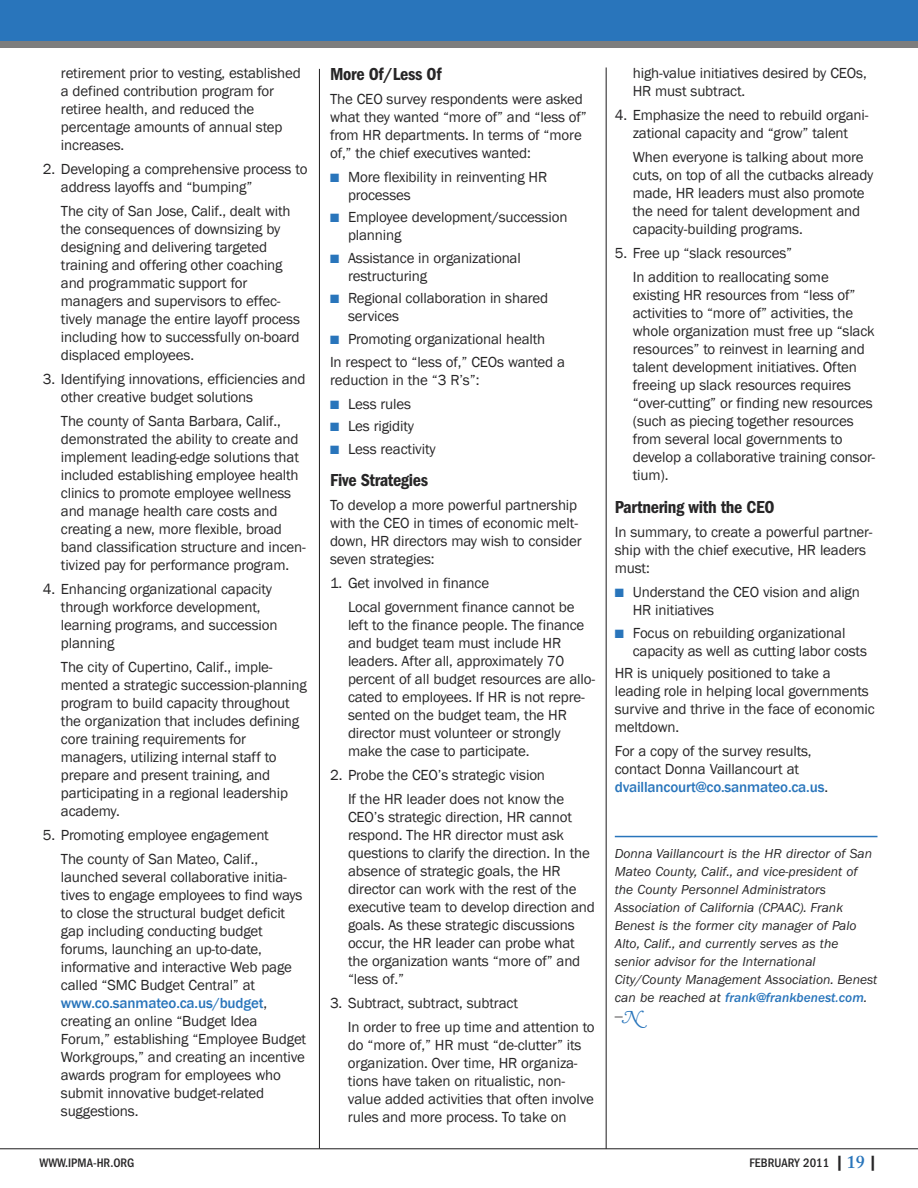
<style>
.page{position:relative;width:918px;height:1188px;background:#fff}
.page>*{position:absolute;margin:0;border:0;box-sizing:border-box;transform-origin:0 0}
.t1{font:600 condensed 18px "Franklin Gothic";letter-spacing:-.015em;color:#272627}
.t2{font:15px/18px "Franklin Gothic";letter-spacing:-.01em;color:#272627}
.t3{font:italic 13.5px/18px "Franklin Gothic";color:#272627}
.t4{font:500 condensed 12.75px "Franklin Gothic";color:#272627}
.t5{font:12px "Franklin Gothic";color:#272627}
.s1{font-weight:500;color:#2975bb}
.s2{color:#2975bb}
.s3{font-family:"Adobe Caslon Swash";font-style:italic;font-size:18px;color:#2975bb}
.s4{font-weight:600;font-size:15px}
.s5{font-family:"Adobe Caslon";font-weight:600;font-stretch:normal;font-size:18px;color:#2975bb}
</style>
<div class="page">
<hr style="left:319px;top:69px;width:1px;height:1080px;background:#272627">
<hr style="left:615px;top:836px;width:263px;height:1px;background:#2975bb">
<hr style="left:606px;top:68px;width:1px;height:1081px;background:#272627">
<div style="left:0;top:0;width:918px;height:44px;background:#2975bb"></div>
<div style="left:0;top:42px;width:918px;height:6px;background:#7d7d7d"></div>
<hr style="left:0;top:1148px;width:918px;height:1px;background:#272627">
<p class="t2" style="left:61px;top:64px;width:242px">retirement prior to vesting, established a defined contribution program for retiree health, and reduced the percentage amounts of annual step increases.</p>
<p class="t2" style="left:61px;top:160px;width:248px;text-indent:-18px">2. Developing a comprehensive process to address layoffs and “bumping”</p>
<p class="t2" style="left:61px;top:202px;width:241px">The city of San Jose, Calif., dealt with the consequences of downsizing by designing and delivering targeted training and offering other coaching and programmatic support for managers and supervisors to effec&shy;tively manage the entire layoff process including how to successfully on-board displaced employees.</p>
<p class="t2" style="left:61px;top:370px;width:246px;text-indent:-18px">3. Identifying innovations, efficiencies and other creative budget solutions</p>
<p class="t2" style="left:61px;top:412px;width:247px">The county of Santa Barbara, Calif., demonstrated the ability to create and implement leading-edge solutions that included establishing employee health clinics to promote employee wellness and manage health care costs and creating a new, more flexible, broad band classification structure and incen&shy;tivized pay for performance program.</p>
<p class="t2" style="left:61px;top:580px;width:218px;text-indent:-18px">4. Enhancing organizational capacity through workforce development, learning programs, and succession planning</p>
<p class="t2" style="left:61px;top:658px;width:248px">The city of Cupertino, Calif., imple&shy;mented a strategic succession-planning program to build capacity throughout the organization that includes defining core training requirements for managers, utilizing internal staff to prepare and present training, and participating in a regional leadership academy.</p>
<p class="t2" style="left:43px;top:823px;width:228px;line-height:24px;text-align:center">5. Promoting employee engagement<br>The county of San Mateo, Calif.,</p>
<p class="t2" style="left:61px;top:868px;width:247px">launched several collaborative initia&shy;tives to engage employees to find ways to close the structural budget deficit gap including conducting budget forums, launching an up-to-date, informative and interactive Web page called “SMC Budget Central” at <span class="s1">www.co.sanmateo.ca.us/budget</span>, creating an online “Budget Idea Forum,” establishing “Employee Budget Workgroups,” and creating an incentive awards program for employees who submit innovative budget-related suggestions.</p>
<p class="t1" style="left:330px;top:68px;width:113px">More Of/Less Of</p>
<p class="t2" style="left:330px;top:89px;width:258px">The CEO survey respondents were asked what they wanted “more of” and “less of” from HR departments. In terms of “more of,” the chief executives wanted:</p>
<p class="t2" style="left:348px;top:167px;width:201px;text-indent:-18px"><span class="s2">■</span> More flexibility in reinventing HR processes</p>
<p class="t2" style="left:348px;top:208px;width:221px;text-indent:-18px"><span class="s2">■</span> Employee development/succession planning</p>
<p class="t2" style="left:348px;top:249px;width:174px;text-indent:-18px"><span class="s2">■</span> Assistance in organizational restructuring</p>
<p class="t2" style="left:348px;top:289px;width:202px;text-indent:-18px"><span class="s2">■</span> Regional collaboration in shared services</p>
<p class="t2" style="left:330px;top:328px;width:237px;line-height:22.6px"><span class="s2">■</span> Promoting organizational health<br>In respect to “less of,” CEOs wanted a</p>
<p class="t2" style="left:330px;top:370px;width:151px">reduction in the “3 R’s”:</p>
<p class="t2" style="left:330px;top:394px;width:83px"><span class="s2">■</span> Less rules</p>
<p class="t2" style="left:330px;top:417px;width:86px"><span class="s2">■</span> Les rigidity</p>
<p class="t2" style="left:330px;top:440px;width:107px"><span class="s2">■</span> Less reactivity</p>
<p class="t1" style="left:330px;top:474px;width:100px">Five Strategies</p>
<p class="t2" style="left:330px;top:495px;width:253px">To develop a more powerful partnership with the CEO in times of economic melt&shy;down, HR directors may wish to consider seven strategies:</p>
<p class="t2" style="left:348px;top:570px;width:228px;line-height:24px;text-indent:-18px">1. Get involved in finance<br>Local government finance cannot be</p>
<p class="t2" style="left:348px;top:615px;width:249px">left to the finance people. The finance and budget team must include HR leaders. After all, approximately 70 percent of all budget resources are allo&shy;cated to employees. If HR is not repre&shy;sented on the budget team, the HR director must volunteer or strongly make the case to participate.</p>
<p class="t2" style="left:348px;top:762px;width:218px;line-height:24px;text-indent:-18px">2. Probe the CEO’s strategic vision<br>If the HR leader does not know the</p>
<p class="t2" style="left:348px;top:807px;width:248px">CEO’s strategic direction, HR cannot respond. The HR director must ask questions to clarify the direction. In the absence of strategic goals, the HR director can work with the rest of the executive team to develop direction and goals. As these strategic discussions occur, the HR leader can probe what the organization wants “more of” and “less of.”</p>
<p class="t2" style="left:348px;top:990px;width:248px;line-height:24px;text-indent:-18px">3. Subtract, subtract, subtract<br>In order to free up time and attention to</p>
<p class="t2" style="left:348px;top:1035px;width:248px">do “more of,” HR must “de-clutter” its organization. Over time, HR organiza&shy;tions have taken on ritualistic, non&shy;value added activities that often involve rules and more process. To take on</p>
<p class="t2" style="left:633px;top:64px;width:236px">high-value initiatives desired by CEOs,<br>HR must subtract.</p>
<p class="t2" style="left:615px;top:106px;width:255px;text-align:center">4. Emphasize the need to rebuild organi&shy;zational capacity and “grow” talent</p>
<p class="t2" style="left:633px;top:148px;width:242px">When everyone is talking about more cuts, on top of all the cutbacks already made, HR leaders must also promote the need for talent development and capacity-building programs.</p>
<p class="t2" style="left:633px;top:241px;width:198px;line-height:24px;text-indent:-18px">5. Free up “slack resources”<br>In addition to reallocating some</p>
<p class="t2" style="left:633px;top:286px;width:244px">existing HR resources from “less of” activities to “more of” activities, the whole organization must free up “slack resources” to reinvest in learning and talent development initiatives. Often freeing up slack resources requires “over-cutting” or finding new resources (such as piecing together resources from several local governments to develop a collaborative training consor&shy;tium).</p>
<p class="t1" style="left:615px;top:501px;width:161px">Partnering with the CEO</p>
<p class="t2" style="left:615px;top:523px;width:259px">In summary, to create a powerful partner&shy;ship with the chief executive, HR leaders must:</p>
<p class="t2" style="left:633px;top:583px;width:229px;text-indent:-18px"><span class="s2">■</span> Understand the CEO vision and align<br>HR initiatives</p>
<p class="t2" style="left:633px;top:623px;width:236px;text-indent:-18px"><span class="s2">■</span> Focus on rebuilding organizational capacity as well as cutting labor costs</p>
<p class="t2" style="left:615px;top:664px;width:261px">HR is uniquely positioned to take a leading role in helping local governments survive and thrive in the face of economic meltdown.</p>
<p class="t2" style="left:615px;top:742px;width:215px">For a copy of the survey results, contact Donna Vaillancourt at <span class="s1">dvaillancourt@co.sanmateo.ca.us</span>.</p>
<p class="t3" style="left:615px;top:846px;width:264px">Donna Vaillancourt is the HR director of San Mateo County, Calif., and vice-president of the County Personnel Administrators Association of California (CPAAC). Frank Benest is the former city manager of Palo Alto, Calif., and currently serves as the<br>senior advisor for the International City/County Management Association. Benest can be reached at <span class="s1">frank@frankbenest.com</span>.</p>
<p class="t5" style="left:615px;top:1009px;width:27px">—<span class="s3">N</span></p>
<p class="t4" style="left:40px;top:1159px;width:96px">WWW.IPMA-HR.ORG</p>
<p class="t4" style="left:750px;top:1159px;width:128px">FEBRUARY 2011 <span class="s4">|</span> <span class="s5">19</span> <span class="s4">|</span></p>
</div>
